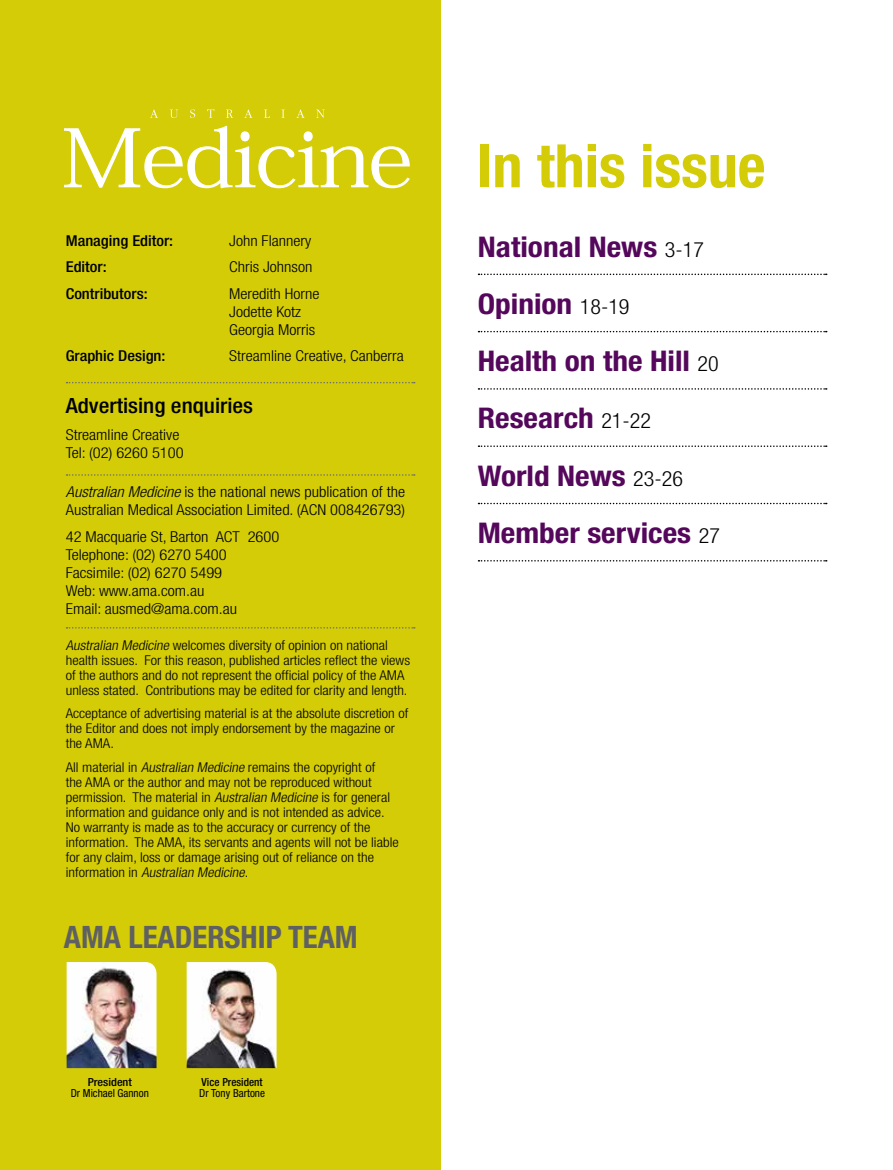
<style>
.page{position:relative;width:893px;height:1170px;background:#fff}
.page>*{position:absolute;margin:0;border:0;box-sizing:border-box;transform-origin:0 0}
.t1{font:700 condensed 60px "Helvetica Neue";color:#d3cc07}
.t2{font:700 condensed 30.9px "Helvetica Neue";color:#5f6062}
.t3{font:700 condensed 28.5px/57.3px "Helvetica Neue";color:#54075b;scale:1.1 1}
.t4{font:500 condensed 21px "Helvetica Neue";color:#000;scale:1.1 1}
.t5{font:300 condensed 15px/18px "Helvetica Neue";color:#000;scale:1.1 1}
.t6{font:500 condensed 15px "Helvetica Neue";color:#000;scale:1.1 1}
.t7{font:300 condensed 13.5px/15px "Helvetica Neue";color:#000;scale:1.1 1}
.t8{font:condensed 11.1px "Helvetica Neue";color:#000}
.t9{font:500 condensed 11.1px "Helvetica Neue";color:#000}
.t10{font:500 condensed 11.1px "Helvetica Neue";color:#000;scale:1.1 1}
.s1{font-style:italic}
.s2{font-weight:300;font-size:21px;color:#000}
</style>
<div class="page">
<div style="left:0;top:0;width:440px;height:1169px;background:#d3cc07"></div>
<svg style="left:67px;top:382px;width:348px;height:1px"></svg>
<svg style="left:67px;top:474px;width:348px;height:1px"></svg>
<svg style="left:67px;top:627px;width:348px;height:1px"></svg>
<svg style="left:64px;top:126px;width:346px;height:62px"></svg>
<svg style="left:150px;top:109px;width:175px;height:9px"></svg>
<svg style="left:478px;top:273px;width:349px;height:2px"></svg>
<svg style="left:478px;top:331px;width:349px;height:1px"></svg>
<svg style="left:478px;top:388px;width:349px;height:1px"></svg>
<svg style="left:478px;top:445px;width:349px;height:2px"></svg>
<svg style="left:478px;top:502px;width:349px;height:2px"></svg>
<svg style="left:478px;top:560px;width:349px;height:1px"></svg>
<img style="left:67px;top:962px;width:90px;height:105px">
<img style="left:187px;top:962px;width:90px;height:105px">
<p class="t6" style="left:66px;top:231px;width:99px">Managing Editor:</p>
<p class="t5" style="left:229px;top:231px;width:76px">John Flannery</p>
<p class="t6" style="left:66px;top:258px;width:39px">Editor:</p>
<p class="t5" style="left:229px;top:258px;width:77px">Chris Johnson</p>
<p class="t6" style="left:66px;top:284px;width:76px">Contributors:</p>
<p class="t5" style="left:229px;top:284px;width:83px">Meredith Horne<br>Jodette Kotz<br>Georgia Morris</p>
<p class="t6" style="left:66px;top:347px;width:92px">Graphic Design:</p>
<p class="t5" style="left:229px;top:347px;width:160px">Streamline Creative, Canberra</p>
<h3 class="t4" style="left:66px;top:393px;width:172px">Advertising enquiries</h3>
<p class="t5" style="left:66px;top:425px;width:109px">Streamline Creative<br>Tel: (02) 6260 5100</p>
<p class="t5" style="left:66px;top:482px;width:310px"><span class="s1">Australian Medicine</span> is the national news publication of the<br>Australian Medical Association Limited. (ACN 008426793)</p>
<p class="t5" style="left:66px;top:527px;width:196px">42 Macquarie St, Barton ACT 2600<br>Telephone: (02) 6270 5400<br>Facsimile: (02) 6270 5499<br>Web: www.ama.com.au<br>Email: ausmed@ama.com.au</p>
<p class="t7" style="left:66px;top:637px;width:315px"><span class="s1">Australian Medicine</span> welcomes diversity of opinion on national health issues. For this reason, published articles reflect the views of the authors and do not represent the official policy of the AMA unless stated. Contributions may be edited for clarity and length.</p>
<p class="t7" style="left:66px;top:706px;width:313px">Acceptance of advertising material is at the absolute discretion of the Editor and does not imply endorsement by the magazine or the AMA.</p>
<p class="t7" style="left:66px;top:759px;width:304px">All material in <span class="s1">Australian Medicine</span> remains the copyright of<br>the AMA or the author and may not be reproduced without permission. The material in <span class="s1">Australian Medicine</span> is for general information and guidance only and is not intended as advice.<br>No warranty is made as to the accuracy or currency of the information. The AMA, its servants and agents will not be liable for any claim, loss or damage arising out of reliance on the<br>i n f o r m at i o n i n <span class="s1">Australian Medicine</span>.</p>
<h2 class="t2" style="left:64px;top:917px;width:296px">AMA LEADERSHIP TEAM</h2>
<p class="t10" style="left:88px;top:1075px;width:42px">President</p>
<p class="t8" style="left:71px;top:1086px;width:80px">Dr Michael Gannon</p>
<p class="t9" style="left:202px;top:1075px;width:63px">Vice President</p>
<p class="t8" style="left:199px;top:1086px;width:67px">Dr Tony Bartone</p>
<h1 class="t1" style="left:477px;top:130px;width:290px">In this issue</h1>
<h3 class="t3" style="left:478px;top:217px;width:222px">National News <span class="s2">3-17<br></span>Opinion <span class="s2">18-19<br></span>Health on the Hill <span class="s2">20<br></span>Research <span class="s2">21-22<br></span>World News <span class="s2">23-26<br></span>Member services <span class="s2">27</span></h3>
</div>
